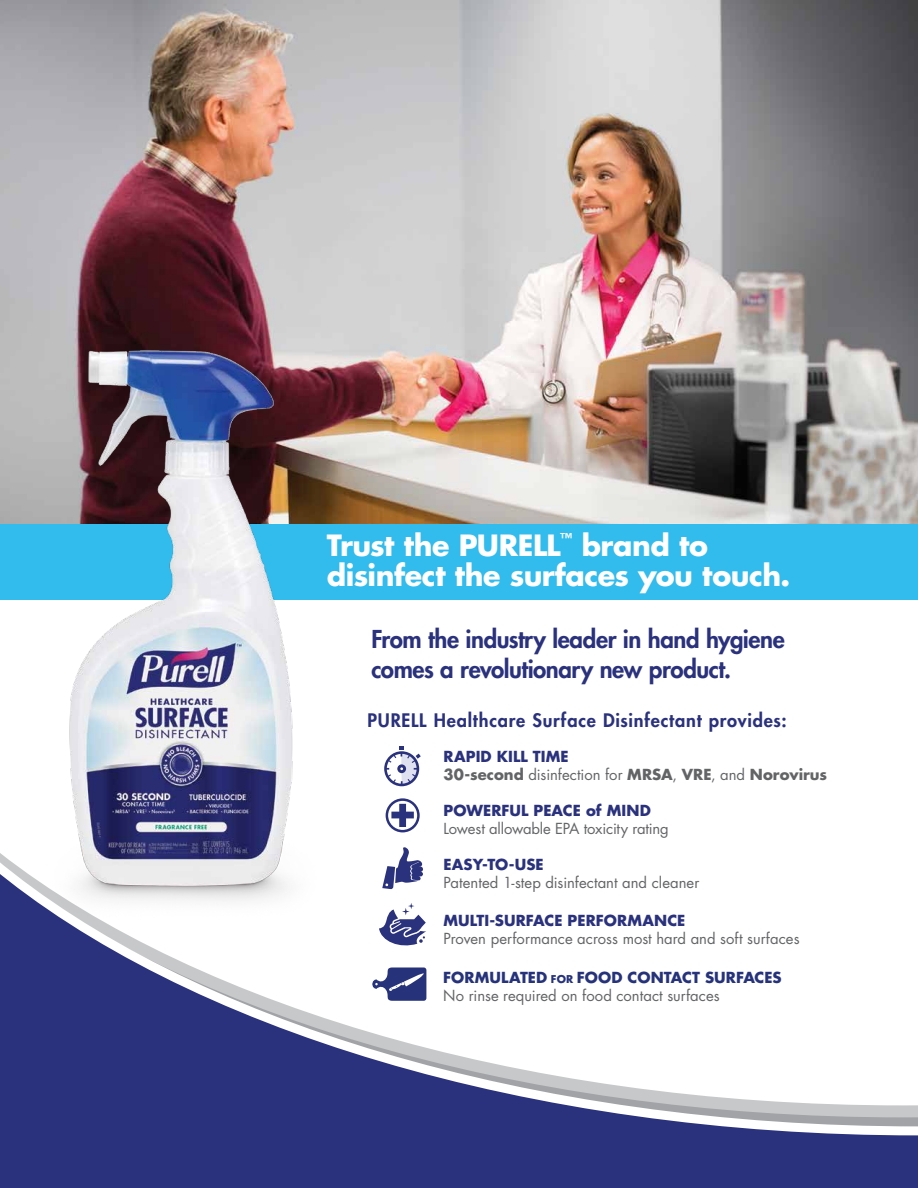
<style>
.page{position:relative;width:918px;height:1188px;background:#fff}
.page>*{position:absolute;margin:0;border:0;box-sizing:border-box;transform-origin:0 0}
.t1{font:700 28.5px/30px "Futura Std";letter-spacing:-.015em;color:#fff}
.t2{font:800 24px/30px "Futura Std";letter-spacing:-.015em;color:#2a317d}
.t3{font:800 18.15px "Futura Std";letter-spacing:.045em;color:#2a317d}
.t4{font:14.85px/18.1px "Futura Std";color:#636466}
.t5{font:700 14.85px/18.1px "Futura Std";letter-spacing:.005em;color:#636466}
.t6{font:700 14.85px "Futura Std";letter-spacing:.005em;color:#2a317d}
.t7{font:700 13.35px "Futura Std";color:#fff}
.s1{color:#2a317d}
.s2{font-weight:400}
.s3{font-weight:700;color:#26337b}
.s4{font-weight:700;font-size:10.5px;color:#26337b}
</style>
<div class="page">
<img style="left:0;top:0;width:918px;height:524px">
<div style="left:0;top:524px;width:918px;height:75px;background:#32bbed"></div>
<div style="left:0;top:1140px;width:918px;height:48px;background:#2a317d"></div>
<svg style="left:0;top:832px;width:918px;height:308px"></svg>
<svg style="left:391px;top:804px;width:23px;height:23px"></svg>
<div style="left:386px;top:798px;width:34px;height:34px;border:3px solid #2a317d;border-radius:50%"></div>
<svg style="left:382px;top:846px;width:41px;height:43px"></svg>
<svg style="left:384px;top:746px;width:37px;height:40px"></svg>
<svg style="left:379px;top:903px;width:47px;height:46px"></svg>
<svg style="left:372px;top:968px;width:54px;height:33px"></svg>
<img style="left:27px;top:318px;width:315px;height:610px">
<h1 class="t1" style="left:327px;top:530px;width:235px">Trust the PURELL</h1>
<p class="t7" style="left:560px;top:529px;width:14px">™</p>
<h1 class="t1" style="left:327px;top:530px;width:465px;text-indent:255px">brand to disinfect the surfaces you touch.</h1>
<h2 class="t2" style="left:371px;top:624px;width:415px">From the industry leader in hand hygiene comes a revolutionary new product.</h2>
<p class="t3" style="left:368px;top:709px;width:421px">PURELL Healthcare Surface Disinfectant provides:</p>
<p class="t5" style="left:444px;top:747px;width:385px"><span class="s1">RAPID KILL TIME<br></span>30-second <span class="s2">disinfection for</span> MRSA<span class="s2">,</span> VRE<span class="s2">, and</span> Norovirus</p>
<p class="t6" style="left:444px;top:801px;width:209px">POWERFUL PEACE of MIND</p>
<p class="t4" style="left:444px;top:820px;width:227px">Lowest allowable EPA toxicity rating</p>
<p class="t6" style="left:444px;top:855px;width:102px">EASY-TO-USE</p>
<p class="t4" style="left:444px;top:874px;width:257px">Patented 1-step disinfectant and cleaner</p>
<p class="t6" style="left:444px;top:911px;width:243px">MULTI-SURFACE PERFORMANCE</p>
<p class="t4" style="left:444px;top:930px;width:358px">Proven performance across most hard and soft surfaces</p>
<p class="t4" style="left:443px;top:969px;width:340px"><span class="s3">FORMULATED</span> <span class="s4">FOR</span> <span class="s3">FOOD CONTACT SURFACES<br></span>No rinse required on food contact surfaces</p>
</div>
